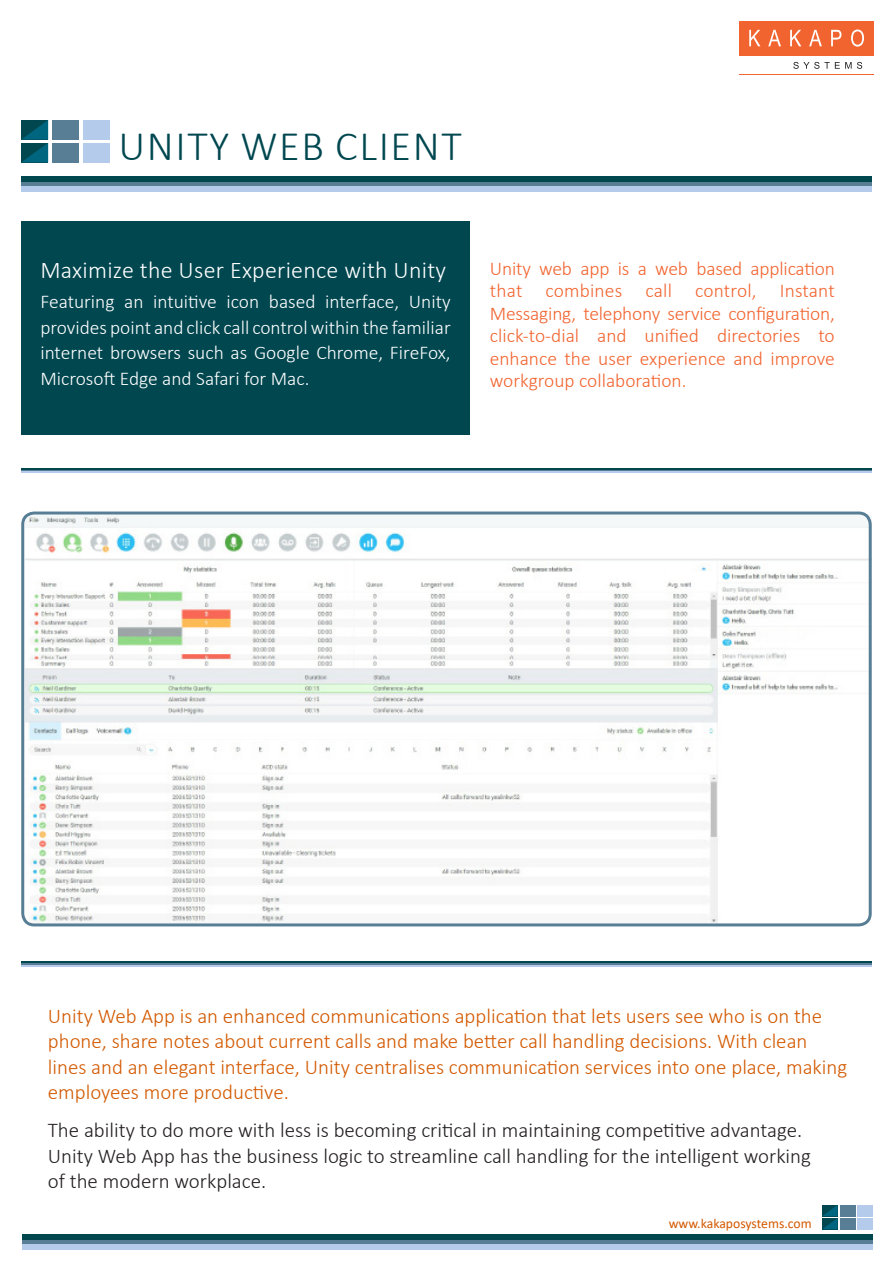
<style>
.page{position:relative;width:893px;height:1263px;background:#fff}
.page>*{position:absolute;margin:0;border:0;box-sizing:border-box;transform-origin:0 0}
.Heading_1{font:300 42.15px "Calibri";letter-spacing:.04em;color:#004750}
.Heading_2{font:300 24px "Calibri";letter-spacing:.01em;color:#fff}
.Callout{font:300 21px/25.5px "Calibri";color:#d35900}
.Callout-2{font:300 21px/25.5px "Calibri";color:#231f20}
.Callout-3{font:300 19.5px/22.5px "Calibri";color:#f2642f;text-align:justify}
.Body{font:300 19.5px/25.5px "Calibri";color:#fff;text-align:justify}
.t1{font:13.65px "Calibri";color:#d35900}
</style>
<div class="page">
<div style="left:21px;top:221px;width:449px;height:214px;background:#004750"></div>
<div style="left:21px;top:181px;width:851px;height:5px;background:#577e95"></div>
<div style="left:21px;top:186px;width:851px;height:5px;background:#b4cbeb"></div>
<div style="left:21px;top:176px;width:851px;height:5px;background:#004750"></div>
<hr style="left:21px;top:963px;width:851px;height:2px;background:#577e95">
<hr style="left:21px;top:965px;width:851px;height:1px;background:#b4cbeb">
<hr style="left:21px;top:961px;width:851px;height:2px;background:#004750">
<hr style="left:21px;top:470px;width:851px;height:1px;background:#577e95">
<hr style="left:21px;top:471px;width:851px;height:2px;background:#b4cbeb">
<hr style="left:21px;top:468px;width:851px;height:2px;background:#004750">
<div style="left:23px;top:1239px;width:850px;height:6px;background:#577e95"></div>
<div style="left:23px;top:1245px;width:850px;height:5px;background:#b4cbeb"></div>
<div style="left:23px;top:1234px;width:850px;height:5px;background:#004750"></div>
<div style="left:840px;top:1205px;width:15px;height:11px;background:#577e95"></div>
<div style="left:858px;top:1205px;width:15px;height:11px;background:#b4cbeb"></div>
<div style="left:840px;top:1218px;width:15px;height:11px;background:#577e95"></div>
<div style="left:858px;top:1218px;width:15px;height:11px;background:#b4cbeb"></div>
<svg style="left:822px;top:1205px;width:16px;height:24px"></svg>
<div style="left:52px;top:120px;width:27px;height:20px;background:#577e95"></div>
<div style="left:83px;top:120px;width:27px;height:20px;background:#b4cbeb"></div>
<div style="left:52px;top:143px;width:27px;height:19px;background:#577e95"></div>
<div style="left:83px;top:143px;width:27px;height:19px;background:#b4cbeb"></div>
<svg style="left:21px;top:120px;width:27px;height:42px"></svg>
<div style="left:739px;top:21px;width:134px;height:34px;background:#f2642f"></div>
<svg style="left:749px;top:30px;width:11px;height:16px"></svg>
<svg style="left:768px;top:30px;width:13px;height:16px"></svg>
<svg style="left:790px;top:30px;width:11px;height:16px"></svg>
<svg style="left:809px;top:30px;width:13px;height:16px"></svg>
<svg style="left:831px;top:30px;width:10px;height:16px"></svg>
<svg style="left:851px;top:30px;width:13px;height:17px"></svg>
<svg style="left:793px;top:62px;width:69px;height:7px"></svg>
<hr style="left:739px;top:74px;width:134px;height:1px;background:#f2642f">
<img style="left:26px;top:516px;width:846px;height:406px">
<div style="left:21px;top:511px;width:851px;height:415px;border:3px solid #577e95;border-radius:11px"></div>
<p class="Heading_1" style="left:118px;top:120px;width:345px">UNITY WEB CLIENT</p>
<p class="Heading_2" style="left:40px;top:255px;width:407px">Maximize the User Experience with Unity</p>
<p class="Body" style="left:40px;top:289px;width:412px">Featuring an intuitive icon based interface, Unity provides point and click call control within the familiar internet browsers such as Google Chrome, FireFox, Microsoft Edge and Safari for Mac.</p>
<p class="Callout-3" style="left:490px;top:257px;width:346px">Unity web app is a web based application that combines call control, Instant Messaging, telephony service configuration, click-to-dial and unified directories to enhance the user experience and improve workgroup collaboration.</p>
<p class="Callout" style="left:48px;top:1002px;width:801px">Unity Web App is an enhanced communications application that lets users see who is on the phone, share notes about current calls and make better call handling decisions. With clean lines and an elegant interface, Unity centralises communication services into one place, making employees more productive.</p>
<p class="Callout-2" style="left:48px;top:1117px;width:765px">The ability to do more with less is becoming critical in maintaining competitive advantage.<br>Unity Web App has the business logic to streamline call handling for the intelligent working of the modern workplace.</p>
<p class="t1" style="left:669px;top:1214px;width:144px">www.kakaposystems.com</p>
</div>
